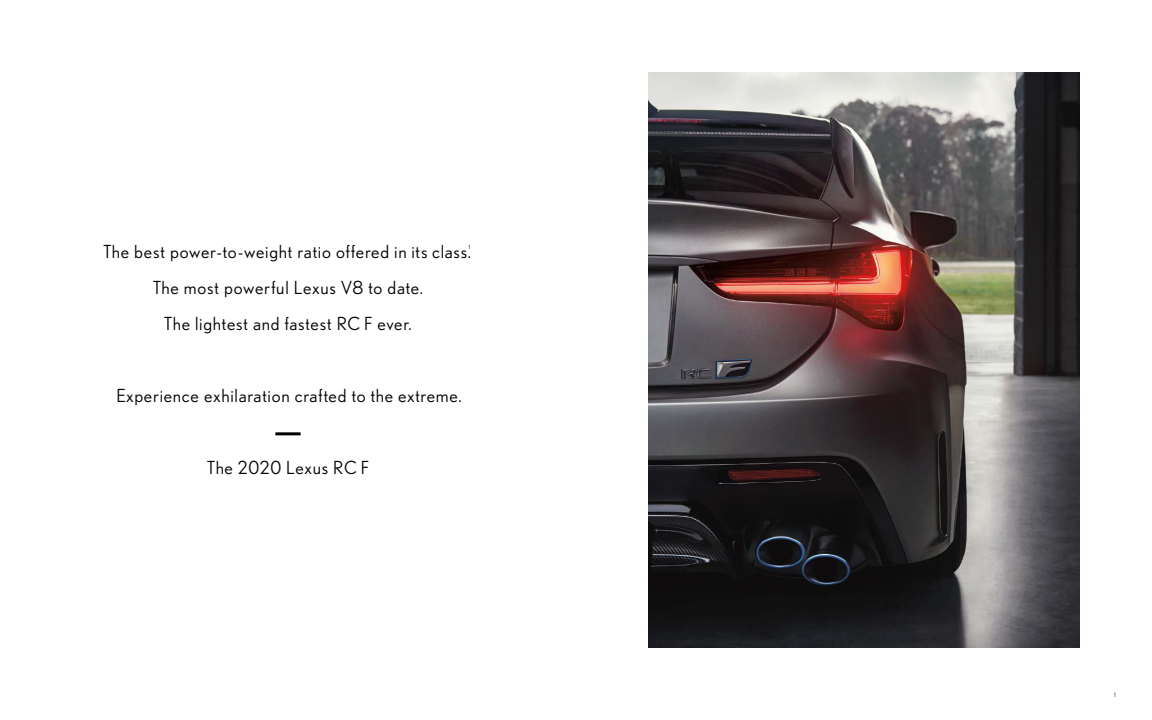
<style>
.page{position:relative;width:1152px;height:720px;background:#fff}
.page>*{position:absolute;margin:0;border:0;box-sizing:border-box;transform-origin:0 0}
.t1{font:18px "Nobel";letter-spacing:.04em;color:#000}
.t2{font:6px "Nobel";color:#545555}
.t3{font:5.8px "Nobel";color:#000}
</style>
<div class="page">
<img style="left:648px;top:72px;width:432px;height:576px">
<hr style="left:275px;top:432px;width:26px;height:3px;background:#000">
<p class="t1" style="left:103px;top:242px;width:369px">The best power-to-weight ratio offered in its class.</p>
<p class="t3" style="left:469px;top:244px;width:3px">1</p>
<p class="t1" style="left:153px;top:278px;width:272px">The most powerful Lexus V8 to date.</p>
<p class="t1" style="left:164px;top:314px;width:249px">The lightest and fastest RC F ever.</p>
<p class="t1" style="left:116px;top:386px;width:347px">Experience exhilaration crafted to the extreme.</p>
<p class="t1" style="left:207px;top:458px;width:164px">The 2020 Lexus RC F</p>
<p class="t2" style="left:1114px;top:692px;width:4px">1</p>
</div>
